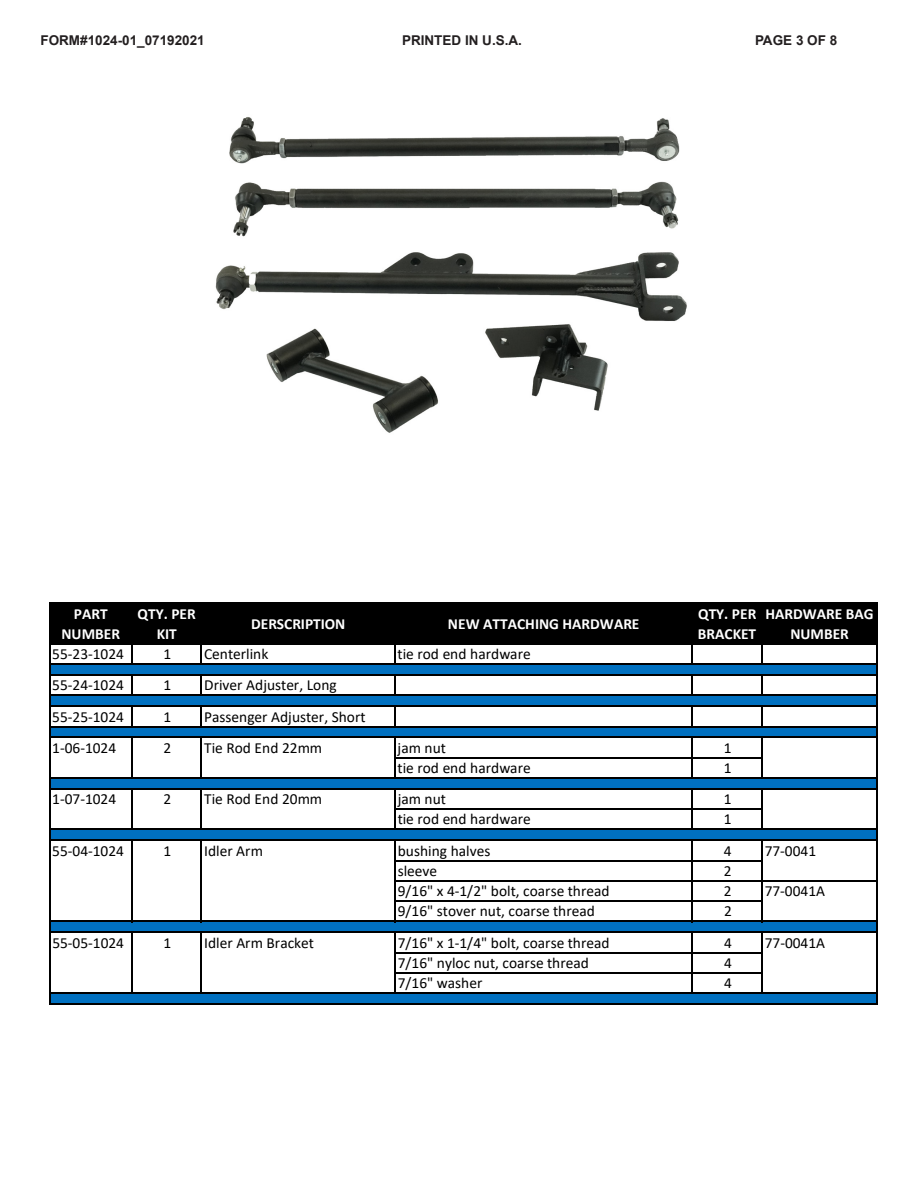
<style>
.page{position:relative;width:918px;height:1188px;background:#fff}
.page>*{position:absolute;margin:0;border:0;box-sizing:border-box;transform-origin:0 0}
.t1{font:15.45px "Calibri";color:#000}
.t2{font:700 15.45px/20.2px "Calibri";color:#fff;text-align:center}
.t3{font:700 13.5px "Arial";color:#231f20}
</style>
<div class="page">
<img style="left:215px;top:117px;width:472px;height:316px">
<div style="left:50px;top:604px;width:827px;height:40px;background:#000"></div>
<div style="left:50px;top:664px;width:827px;height:11px;background:#0070c0"></div>
<div style="left:50px;top:695px;width:827px;height:11px;background:#0070c0"></div>
<svg style="left:50px;top:727px;width:826px;height:10px;background:#005999"></svg>
<div style="left:50px;top:778px;width:827px;height:11px;background:#0070c0"></div>
<div style="left:50px;top:829px;width:827px;height:11px;background:#0070c0"></div>
<div style="left:50px;top:921px;width:827px;height:11px;background:#0070c0"></div>
<div style="left:50px;top:993px;width:827px;height:11px;background:#0070c0"></div>
<hr style="left:131px;top:604px;width:1px;height:61px;background:#000">
<hr style="left:201px;top:604px;width:1px;height:61px;background:#000">
<hr style="left:394px;top:604px;width:2px;height:61px;background:#000">
<hr style="left:692px;top:604px;width:1px;height:61px;background:#000">
<hr style="left:761px;top:604px;width:2px;height:61px;background:#000">
<svg style="left:131px;top:676px;width:1px;height:19px"></svg>
<svg style="left:201px;top:676px;width:1px;height:19px"></svg>
<hr style="left:394px;top:676px;width:2px;height:20px;background:#000">
<svg style="left:692px;top:676px;width:1px;height:19px"></svg>
<hr style="left:761px;top:676px;width:2px;height:20px;background:#000">
<svg style="left:131px;top:707px;width:1px;height:19px"></svg>
<svg style="left:201px;top:707px;width:1px;height:19px"></svg>
<hr style="left:394px;top:707px;width:2px;height:20px;background:#000">
<svg style="left:692px;top:707px;width:1px;height:19px"></svg>
<hr style="left:761px;top:707px;width:2px;height:20px;background:#000">
<hr style="left:131px;top:738px;width:1px;height:41px;background:#000">
<hr style="left:201px;top:738px;width:1px;height:41px;background:#000">
<hr style="left:394px;top:738px;width:2px;height:41px;background:#000">
<hr style="left:692px;top:738px;width:1px;height:41px;background:#000">
<hr style="left:761px;top:738px;width:2px;height:41px;background:#000">
<hr style="left:131px;top:790px;width:1px;height:40px;background:#000">
<hr style="left:201px;top:790px;width:1px;height:40px;background:#000">
<hr style="left:394px;top:790px;width:2px;height:40px;background:#000">
<hr style="left:692px;top:790px;width:1px;height:40px;background:#000">
<hr style="left:761px;top:790px;width:2px;height:40px;background:#000">
<hr style="left:131px;top:841px;width:1px;height:81px;background:#000">
<hr style="left:201px;top:841px;width:1px;height:81px;background:#000">
<hr style="left:394px;top:841px;width:2px;height:81px;background:#000">
<hr style="left:692px;top:841px;width:1px;height:81px;background:#000">
<hr style="left:761px;top:841px;width:2px;height:81px;background:#000">
<hr style="left:49px;top:603px;width:1px;height:402px;background:#000">
<hr style="left:131px;top:933px;width:1px;height:61px;background:#000">
<hr style="left:201px;top:933px;width:1px;height:61px;background:#000">
<hr style="left:394px;top:933px;width:2px;height:61px;background:#000">
<hr style="left:692px;top:933px;width:1px;height:61px;background:#000">
<hr style="left:761px;top:933px;width:2px;height:61px;background:#000">
<hr style="left:876px;top:604px;width:2px;height:401px;background:#000">
<hr style="left:50px;top:603px;width:828px;height:1px;background:#000">
<hr style="left:50px;top:643px;width:828px;height:2px;background:#000">
<hr style="left:50px;top:663px;width:828px;height:2px;background:#000">
<hr style="left:50px;top:674px;width:828px;height:2px;background:#000">
<hr style="left:50px;top:695px;width:828px;height:1px;background:#000">
<hr style="left:50px;top:706px;width:828px;height:1px;background:#000">
<hr style="left:50px;top:726px;width:828px;height:1px;background:#000">
<hr style="left:50px;top:737px;width:828px;height:1px;background:#000">
<hr style="left:396px;top:757px;width:367px;height:1px;background:#000">
<hr style="left:50px;top:777px;width:828px;height:2px;background:#000">
<hr style="left:50px;top:788px;width:828px;height:2px;background:#000">
<hr style="left:396px;top:808px;width:367px;height:2px;background:#000">
<hr style="left:50px;top:829px;width:828px;height:1px;background:#000">
<hr style="left:50px;top:840px;width:828px;height:1px;background:#000">
<hr style="left:396px;top:860px;width:367px;height:1px;background:#000">
<hr style="left:396px;top:880px;width:482px;height:2px;background:#000">
<hr style="left:396px;top:900px;width:367px;height:2px;background:#000">
<hr style="left:50px;top:921px;width:828px;height:1px;background:#000">
<hr style="left:50px;top:932px;width:828px;height:1px;background:#000">
<hr style="left:396px;top:952px;width:367px;height:1px;background:#000">
<hr style="left:396px;top:972px;width:367px;height:2px;background:#000">
<hr style="left:50px;top:992px;width:828px;height:2px;background:#000">
<hr style="left:50px;top:1003px;width:828px;height:2px;background:#000">
<p class="t3" style="left:40px;top:31px;width:166px">FORM#1024-01_07192021</p>
<p class="t3" style="left:402px;top:31px;width:122px">PRINTED IN U.S.A.</p>
<p class="t3" style="left:755px;top:31px;width:84px">PAGE 3 OF 8</p>
<p class="t2" style="left:61px;top:603px;width:60px">PART<br>NUMBER</p>
<p class="t2" style="left:138px;top:603px;width:60px">QTY. PER<br>KIT</p>
<p class="t2" style="left:251px;top:613px;width:96px">DERSCRIPTION</p>
<p class="t2" style="left:448px;top:613px;width:193px">NEW ATTACHING HARDWARE</p>
<p class="t2" style="left:698px;top:603px;width:60px;text-align:left">QTY. PER<br>BRACKET</p>
<p class="t2" style="left:765px;top:603px;width:110px">HARDWARE BAG<br>NUMBER</p>
<p class="t1" style="left:52px;top:643px;width:73px">55-23-1024</p>
<p class="t1" style="left:163px;top:643px;width:9px">1</p>
<p class="t1" style="left:204px;top:643px;width:66px">Centerlink</p>
<p class="t1" style="left:398px;top:643px;width:135px">tie rod end hardware</p>
<p class="t1" style="left:52px;top:674px;width:73px">55-24-1024</p>
<p class="t1" style="left:163px;top:674px;width:9px">1</p>
<p class="t1" style="left:204px;top:674px;width:134px">Driver Adjuster, Long</p>
<p class="t1" style="left:52px;top:706px;width:73px">55-25-1024</p>
<p class="t1" style="left:163px;top:706px;width:9px">1</p>
<p class="t1" style="left:204px;top:706px;width:163px">Passenger Adjuster, Short</p>
<p class="t1" style="left:52px;top:737px;width:65px">1-06-1024</p>
<p class="t1" style="left:163px;top:737px;width:9px">2</p>
<p class="t1" style="left:204px;top:737px;width:120px">Tie Rod End 22mm</p>
<p class="t1" style="left:398px;top:737px;width:50px">jam nut</p>
<p class="t1" style="left:724px;top:737px;width:9px">1</p>
<p class="t1" style="left:398px;top:757px;width:135px">tie rod end hardware</p>
<p class="t1" style="left:724px;top:757px;width:9px">1</p>
<p class="t1" style="left:52px;top:788px;width:65px">1-07-1024</p>
<p class="t1" style="left:163px;top:788px;width:9px">2</p>
<p class="t1" style="left:204px;top:788px;width:120px">Tie Rod End 20mm</p>
<p class="t1" style="left:398px;top:788px;width:50px">jam nut</p>
<p class="t1" style="left:724px;top:788px;width:9px">1</p>
<p class="t1" style="left:398px;top:809px;width:135px">tie rod end hardware</p>
<p class="t1" style="left:724px;top:809px;width:9px">1</p>
<p class="t1" style="left:52px;top:840px;width:73px">55-04-1024</p>
<p class="t1" style="left:163px;top:840px;width:9px">1</p>
<p class="t1" style="left:204px;top:840px;width:60px">Idler Arm</p>
<p class="t1" style="left:398px;top:840px;width:94px">bushing halves</p>
<p class="t1" style="left:724px;top:840px;width:9px">4</p>
<p class="t1" style="left:765px;top:840px;width:53px">77-0041</p>
<p class="t1" style="left:398px;top:860px;width:41px">sleeve</p>
<p class="t1" style="left:724px;top:860px;width:9px">2</p>
<p class="t1" style="left:398px;top:880px;width:213px">9/16" x 4-1/2" bolt, coarse thread</p>
<p class="t1" style="left:724px;top:880px;width:9px">2</p>
<p class="t1" style="left:765px;top:880px;width:62px">77-0041A</p>
<p class="t1" style="left:398px;top:901px;width:199px">9/16" stover nut, coarse thread</p>
<p class="t1" style="left:724px;top:901px;width:9px">2</p>
<p class="t1" style="left:52px;top:932px;width:73px">55-05-1024</p>
<p class="t1" style="left:163px;top:932px;width:9px">1</p>
<p class="t1" style="left:204px;top:932px;width:111px">Idler Arm Bracket</p>
<p class="t1" style="left:398px;top:932px;width:213px">7/16" x 1-1/4" bolt, coarse thread</p>
<p class="t1" style="left:724px;top:932px;width:9px">4</p>
<p class="t1" style="left:765px;top:932px;width:62px">77-0041A</p>
<p class="t1" style="left:398px;top:952px;width:193px">7/16" nyloc nut, coarse thread</p>
<p class="t1" style="left:724px;top:952px;width:9px">4</p>
<p class="t1" style="left:398px;top:972px;width:86px">7/16" washer</p>
<p class="t1" style="left:724px;top:972px;width:9px">4</p>
</div>
